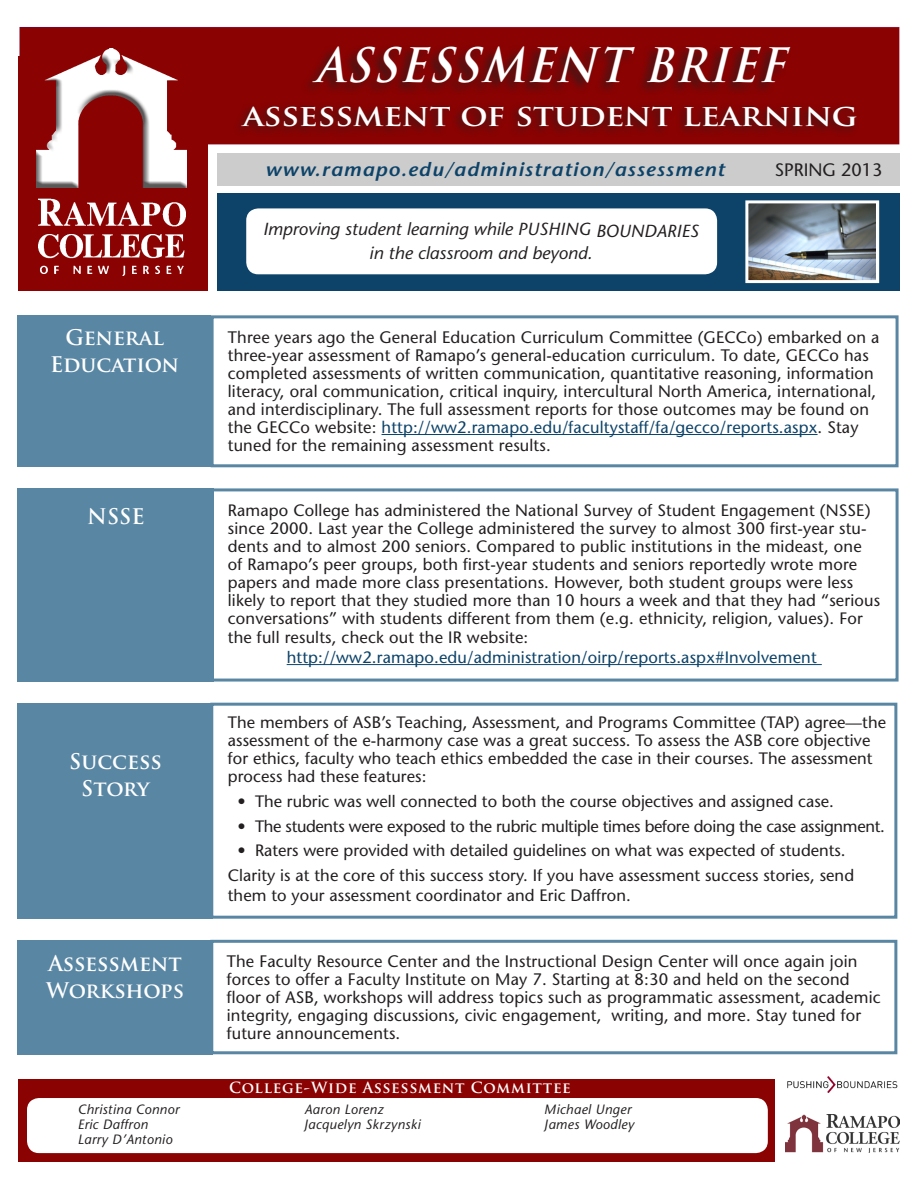
<style>
.page{position:relative;width:918px;height:1188px;background:#fff}
.page>*{position:absolute;margin:0;border:0;box-sizing:border-box;transform-origin:0 0}
.t1{font:italic 700 46.2px "Trajan Pro";color:#fff;scale:.91 1}
.t2{font:700 29.7px "Trajan Pro";color:#fff;scale:1.11 1}
.t3{font:700 21px/27px "Trajan Pro";color:#fff}
.t4{font:italic 600 19.05px "Stone Sans";letter-spacing:.05em;color:#0d4369;scale:1.1 1}
.t5{font:18px "Stone Sans";color:#231f20}
.t6{font:italic 17.4px "Stone Sans";color:#231f20}
.t7{font:16.65px/18px "Stone Sans";letter-spacing:.01em;color:#231f20}
.t8{font:16.5px/18px "Stone Sans";letter-spacing:.005em;color:#231f20}
.t9{font:16.5px/19.5px "Stone Sans";letter-spacing:.01em;color:#0d4369}
.t10{font:16.5px "Stone Sans";letter-spacing:-.02em;color:#231f20}
.t11{font:700 15px "Trajan Pro";letter-spacing:.05em;color:#fff}
.t12{font:italic 13.5px/15px "Stone Sans";letter-spacing:.025em;color:#231f20}
.s1{color:#0d4369}
.s2{color:#231f20}
</style>
<div class="page">
<div style="left:20px;top:27px;width:879px;height:117px;background:#8a0202"></div>
<div style="left:217px;top:193px;width:683px;height:98px;background:#0d4369"></div>
<div style="left:246px;top:208px;width:471px;height:66px;background:#fff;border-radius:12px"></div>
<img style="left:749px;top:204px;width:126px;height:75px">
<div style="left:745px;top:200px;width:134px;height:83px;border:3px solid #fff"></div>
<div style="left:232px;top:101px;width:628px;height:37px;background:#231f20;opacity:.75"></div>
<img style="left:786px;top:1115px;width:114px;height:38px">
<div style="left:18px;top:56px;width:189px;height:234px;background:#8a0202"></div>
<div style="left:217px;top:153px;width:683px;height:33px;background:#ccc"></div>
<div style="left:32px;top:53px;width:159px;height:141px;background:#231f20;opacity:.75"></div>
<div style="left:300px;top:44px;width:492px;height:52px;background:#231f20;opacity:.75"></div>
<img style="left:39px;top:198px;width:146px;height:77px">
<div style="left:18px;top:1079px;width:757px;height:83px;background:#8a0202"></div>
<div style="left:27px;top:1098px;width:741px;height:55px;background:#fff;border-radius:12px"></div>
<div style="left:210px;top:488px;width:689px;height:194px;border:3px solid #5986a3"></div>
<div style="left:17px;top:488px;width:196px;height:194px;background:#5986a3"></div>
<hr style="left:287px;top:664px;width:535px;height:1px;background:#0d4369">
<div style="left:210px;top:940px;width:687px;height:114px;border:3px solid #5986a3"></div>
<div style="left:17px;top:940px;width:196px;height:114px;background:#5986a3"></div>
<div style="left:211px;top:315px;width:688px;height:152px;border:3px solid #5986a3"></div>
<div style="left:17px;top:315px;width:194px;height:152px;background:#5986a3"></div>
<hr style="left:382px;top:434px;width:436px;height:1px;background:#0d4369">
<img style="left:787px;top:1076px;width:111px;height:17px">
<div style="left:210px;top:703px;width:687px;height:216px;border:3px solid #5986a3"></div>
<div style="left:17px;top:703px;width:196px;height:216px;background:#5986a3"></div>
<p class="t1" style="left:315px;top:36px;width:533px">ASSESSMENT BRIEF</p>
<p class="t2" style="left:243px;top:97px;width:555px">assessment of student learning</p>
<p class="t4" style="left:265px;top:158px;width:419px">www.ramapo.edu/administration/assessment</p>
<p class="t5" style="left:775px;top:159px;width:109px">SPRING 2013</p>
<p class="t3" style="left:66px;top:324px;width:100px">General</p>
<p class="t3" style="left:50px;top:351px;width:131px">Education</p>
<p class="t6" style="left:263px;top:219px;width:437px">Improving student learning while PUSHING BOUNDARIES</p>
<p class="t6" style="left:369px;top:243px;width:225px">in the classroom and beyond.</p>
<p class="t7" style="left:228px;top:328px;width:653px">Three years ago the General Education Curriculum Committee (GECCo) embarked on a three-year assessment of Ramapo’s general-education curriculum. To date, GECCo has completed assessments of written communication, quantitative reasoning, information literacy, oral communication, critical inquiry, intercultural North America, international, and interdisciplinary. The full assessment reports for those outcomes may be found on the GECCo website: <span class="s1">http://ww2.ramapo.edu/facultystaff/fa/gecco/reports.aspx</span>. Stay tuned for the remaining assessment results.</p>
<p class="t3" style="left:87px;top:503px;width:59px">NSSE</p>
<p class="t8" style="left:228px;top:501px;width:654px">Ramapo College has administered the National Survey of Student Engagement (NSSE) since 2000. Last year the College administered the survey to almost 300 first-year stu&shy;dents and to almost 200 seniors. Compared to public institutions in the mideast, one of Ramapo’s peer groups, both first-year students and seniors reportedly wrote more papers and made more class presentations. However, both student groups were less likely to report that they studied more than 10 hours a week and that they had “serious conversations” with students different from them (e.g. ethnicity, religion, values). For</p>
<p class="t9" style="left:287px;top:628px;width:532px;text-indent:-59px"><span class="s2">the full results, check out the IR website: </span>http://ww2.ramapo.edu/administration/oirp/reports.aspx#Involvement</p>
<p class="t3" style="left:69px;top:748px;width:94px">Success</p>
<p class="t3" style="left:81px;top:775px;width:70px">Story</p>
<p class="t8" style="left:228px;top:713px;width:660px">The members of ASB’s Teaching, Assessment, and Programs Committee (TAP) agree—the assessment of the e-harmony case was a great success. To assess the ASB core objective for ethics, faculty who teach ethics embedded the case in their courses. The assessment process had these features:</p>
<p class="t8" style="left:237px;top:792px;width:598px">• The rubric was well connected to both the course objectives and assigned case.</p>
<p class="t10" style="left:237px;top:816px;width:649px">• The students were exposed to the rubric multiple times before doing the case assignment.</p>
<p class="t8" style="left:237px;top:842px;width:610px">• Raters were provided with detailed guidelines on what was expected of students.</p>
<p class="t8" style="left:228px;top:866px;width:628px;line-height:19.5px">Clarity is at the core of this success story. If you have assessment success stories, send them to your assessment coordinator and Eric Daffron.</p>
<p class="t3" style="left:46px;top:950px;width:140px">Assessment<br>Workshops</p>
<p class="t7" style="left:227px;top:952px;width:655px">The Faculty Resource Center and the Instructional Design Center will once again join forces to offer a Faculty Institute on May 7. Starting at 8:30 and held on the second floor of ASB, workshops will address topics such as programmatic assessment, academic integrity, engaging discussions, civic engagement, writing, and more. Stay tuned for future announcements.</p>
<p class="t12" style="left:78px;top:1102px;width:103px">Christina Connor</p>
<p class="t12" style="left:78px;top:1117px;width:72px">Eric Daffron</p>
<p class="t12" style="left:78px;top:1132px;width:96px">Larry D’Antonio</p>
<p class="t11" style="left:229px;top:1079px;width:343px">College-Wide Assessment Committee</p>
<p class="t12" style="left:304px;top:1102px;width:118px">Aaron Lorenz<br>Jacquelyn Skrzynski</p>
<p class="t12" style="left:544px;top:1102px;width:88px">Michael Unger</p>
<p class="t12" style="left:544px;top:1117px;width:91px">James Woodley</p>
</div>
